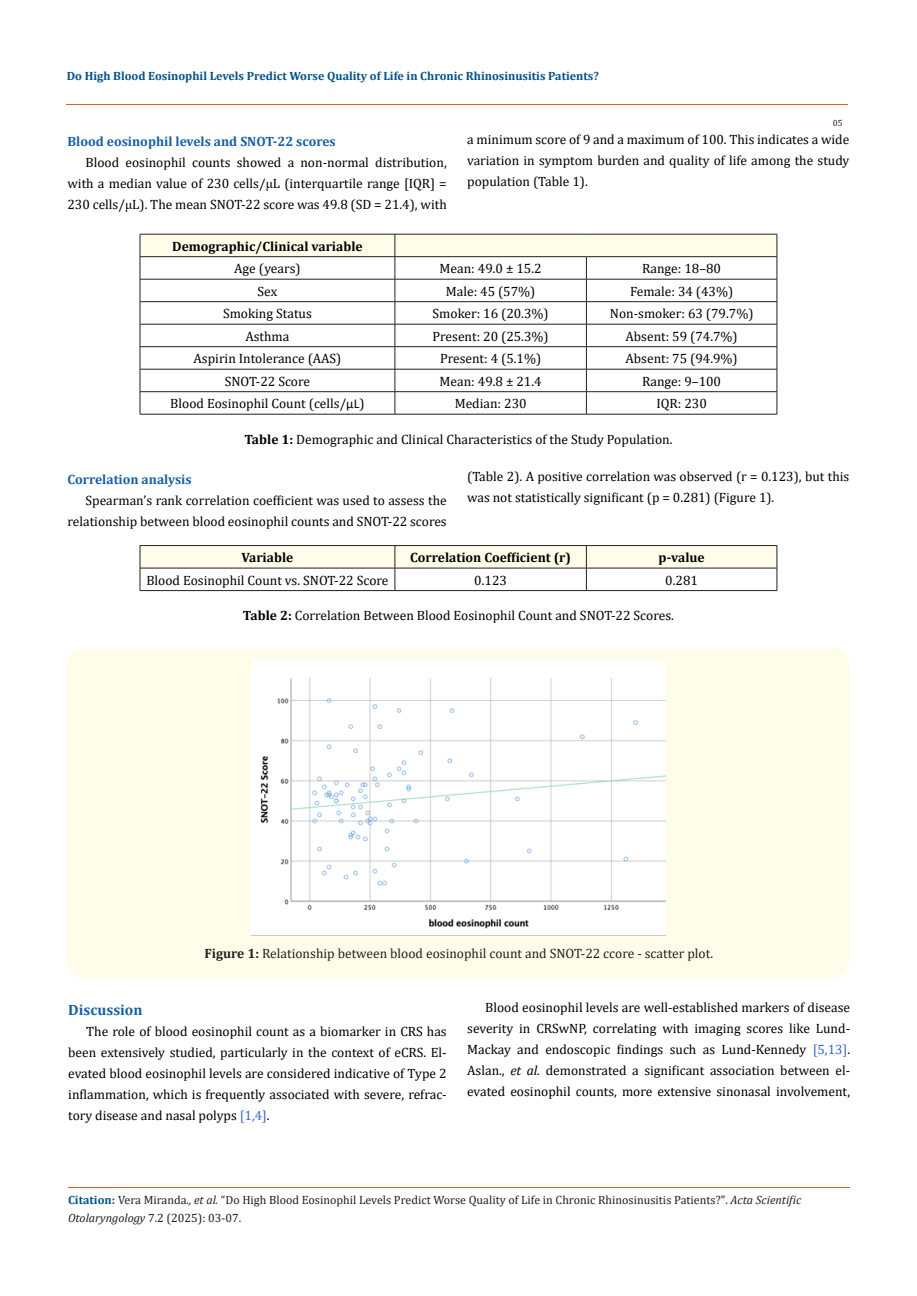
<style>
.page{position:relative;width:917px;height:1296px;background:#fff}
.page>*{position:absolute;margin:0;border:0;box-sizing:border-box;transform-origin:0 0}
._15-OS-Level1-Multiple-line{font:700 15px "Cambria";color:#1560a6}
.Normal__Web{font:13.5px/21px "Cambria";color:#000;text-align:justify}
.t1{font:13.5px "Cambria";color:#231f20}
.t2{font:700 13.5px "Cambria";color:#000}
._15-OS-Level1-Multiple-line-2{font:700 13.5px "Cambria";color:#1560a6}
.t3{font:12px/18px "Cambria";color:#231f20}
.t4{font:700 12px "Cambria";color:#035089}
.t5{font:9px "Cambria";color:#231f20}
.s1{font-family:"Times New Roman"}
.s2{font-family:"Calibri"}
.s3{font-weight:700}
.s4{color:#36c}
.s5{font-style:italic}
.s6{font-weight:700;color:#035089}
</style>
<div class="page">
<hr style="left:66px;top:104px;width:781px;height:1px;background:#e05d1a">
<svg style="left:140px;top:234px;width:637px;height:180px"></svg>
<hr style="left:140px;top:414px;width:255px;height:1px;background:#231f20">
<hr style="left:395px;top:414px;width:191px;height:1px;background:#231f20">
<hr style="left:586px;top:414px;width:191px;height:1px;background:#231f20">
<hr style="left:140px;top:545px;width:255px;height:1px;background:#231f20">
<hr style="left:395px;top:545px;width:191px;height:1px;background:#231f20">
<hr style="left:586px;top:545px;width:191px;height:1px;background:#231f20">
<svg style="left:140px;top:546px;width:637px;height:44px"></svg>
<hr style="left:140px;top:590px;width:255px;height:1px;background:#231f20">
<hr style="left:395px;top:590px;width:191px;height:1px;background:#231f20">
<hr style="left:586px;top:590px;width:191px;height:1px;background:#231f20">
<div style="left:67px;top:648px;width:782px;height:331px;background:#fffde9;border-radius:18px"></div>
<img style="left:252px;top:660px;width:413px;height:276px">
<hr style="left:68px;top:1187px;width:782px;height:1px;background:#e05d1a">
<p class="t4" style="left:67px;top:68px;width:533px">Do High Blood Eosinophil Levels Predict Worse Quality of Life in Chronic Rhinosinusitis Patients?</p>
<p class="t5" style="left:833px;top:118px;width:11px">05</p>
<p class="Normal__Web" style="left:467px;top:129px;width:384px">a minimum score of 9 and a maximum of 100. This indicates a wide variation in symptom burden and quality of life among the study population (Table 1).</p>
<p class="_15-OS-Level1-Multiple-line-2" style="left:67px;top:132px;width:270px">Blood eosinophil levels and SNOT-22 scores</p>
<p class="Normal__Web" style="left:67px;top:152px;width:381px;text-indent:18px">Blood eosinophil counts showed a non-normal distribution, with a median value of 230 cells/<span class="s1">μ</span>L (interquartile range [IQR] = 230 cells/<span class="s1">μ</span>L). The mean SNOT-22 score was 49.8 (SD = 21.4), with</p>
<p class="t2" style="left:172px;top:237px;width:192px">Demographic/Clinical variable</p>
<p class="Normal__Web" style="left:234px;top:258px;width:68px">Age (years)</p>
<p class="Normal__Web" style="left:439px;top:258px;width:104px">Mean: 49.0 ± 15.2</p>
<p class="Normal__Web" style="left:642px;top:258px;width:80px">Range: 18–80</p>
<p class="Normal__Web" style="left:257px;top:281px;width:21px">Sex</p>
<p class="Normal__Web" style="left:446px;top:281px;width:91px">Male: 45 (57%)</p>
<p class="Normal__Web" style="left:630px;top:281px;width:105px">Female: 34 (43%)</p>
<p class="Normal__Web" style="left:223px;top:303px;width:90px">Smoking Status</p>
<p class="Normal__Web" style="left:432px;top:303px;width:118px">Smoker: 16 (20.3%)</p>
<p class="Normal__Web" style="left:610px;top:303px;width:145px">Non-smoker: 63 (79.7%)</p>
<p class="Normal__Web" style="left:245px;top:326px;width:46px">Asthma</p>
<p class="Normal__Web" style="left:432px;top:326px;width:118px">Present: 20 (25.3%)</p>
<p class="Normal__Web" style="left:625px;top:326px;width:114px">Absent: 59 (74.7%)</p>
<p class="Normal__Web" style="left:193px;top:348px;width:149px">Aspirin Intolerance (AAS)</p>
<p class="Normal__Web" style="left:440px;top:348px;width:103px">Present: 4 (5.1%)</p>
<p class="Normal__Web" style="left:625px;top:348px;width:114px">Absent: 75 (94.9%)</p>
<p class="Normal__Web" style="left:225px;top:371px;width:87px">SNOT-22 Score</p>
<p class="Normal__Web" style="left:439px;top:371px;width:104px">Mean: 49.8 ± 21.4</p>
<p class="Normal__Web" style="left:642px;top:371px;width:80px">Range: 9–100</p>
<p class="Normal__Web" style="left:170px;top:393px;width:196px">Blood Eosinophil Count (cells/<span class="s2">μL</span>)</p>
<p class="Normal__Web" style="left:454px;top:393px;width:73px">Median: 230</p>
<p class="Normal__Web" style="left:656px;top:393px;width:52px">IQR: 230</p>
<p class="Normal__Web" style="left:244px;top:428px;width:429px"><span class="s3">Table 1:</span> Demographic and Clinical Characteristics of the Study Population.</p>
<p class="Normal__Web" style="left:467px;top:466px;width:384px">(Table 2). A positive correlation was observed (r = 0.123), but this was not statistically significant (p = 0.281) (Figure 1).</p>
<p class="_15-OS-Level1-Multiple-line-2" style="left:67px;top:469px;width:126px">Correlation analysis</p>
<p class="Normal__Web" style="left:67px;top:489px;width:381px;text-align:right">Spearman’s rank correlation coefficient was used to assess the relationship between blood eosinophil counts and SNOT-22 scores</p>
<p class="t2" style="left:241px;top:548px;width:53px">Variable</p>
<p class="t2" style="left:410px;top:548px;width:162px">Correlation Coefficient (r)</p>
<p class="t2" style="left:658px;top:548px;width:48px">p-value</p>
<p class="Normal__Web" style="left:146px;top:569px;width:243px">Blood Eosinophil Count vs. SNOT-22 Score</p>
<p class="Normal__Web" style="left:474px;top:569px;width:34px">0.123</p>
<p class="Normal__Web" style="left:665px;top:569px;width:34px">0.281</p>
<p class="Normal__Web" style="left:243px;top:605px;width:432px"><span class="s3">Table 2:</span> Correlation Between Blood Eosinophil Count and SNOT-22 Scores.</p>
<p class="t1" style="left:204px;top:946px;width:510px"><span class="s3">Figure 1:</span> Relationship between blood eosinophil count and SNOT-22 ccore - scatter plot.</p>
<p class="_15-OS-Level1-Multiple-line" style="left:68px;top:999px;width:76px">Discussion</p>
<p class="Normal__Web" style="left:68px;top:1020px;width:380px;text-indent:18px">The role of blood eosinophil count as a biomarker in CRS has been extensively studied, particularly in the context of eCRS. El&shy;evated blood eosinophil levels are considered indicative of Type 2 inflammation, which is frequently associated with severe, refrac&shy;tory disease and nasal polyps <span class="s4">[1,4]</span>.</p>
<p class="Normal__Web" style="left:467px;top:997px;width:384px;text-indent:18px">Blood eosinophil levels are well-established markers of disease severity in CRSwNP, correlating with imaging scores like Lund-Mackay and endoscopic findings such as Lund-Kennedy <span class="s4">[5,13]</span>.<br>Aslan., <span class="s5">et al.</span> demonstrated a significant association between el&shy;evated eosinophil counts, more extensive sinonasal involvement,</p>
<p class="t3" style="left:68px;top:1191px;width:734px"><span class="s6">Citation:</span> Vera Miranda<span class="s5">., et al.</span> “Do High Blood Eosinophil Levels Predict Worse Quality of Life in Chronic Rhinosinusitis Patients?". <span class="s5">Acta Scientific<br>Otolaryngology</span> 7.2 (2025): 03-07.</p>
</div>
